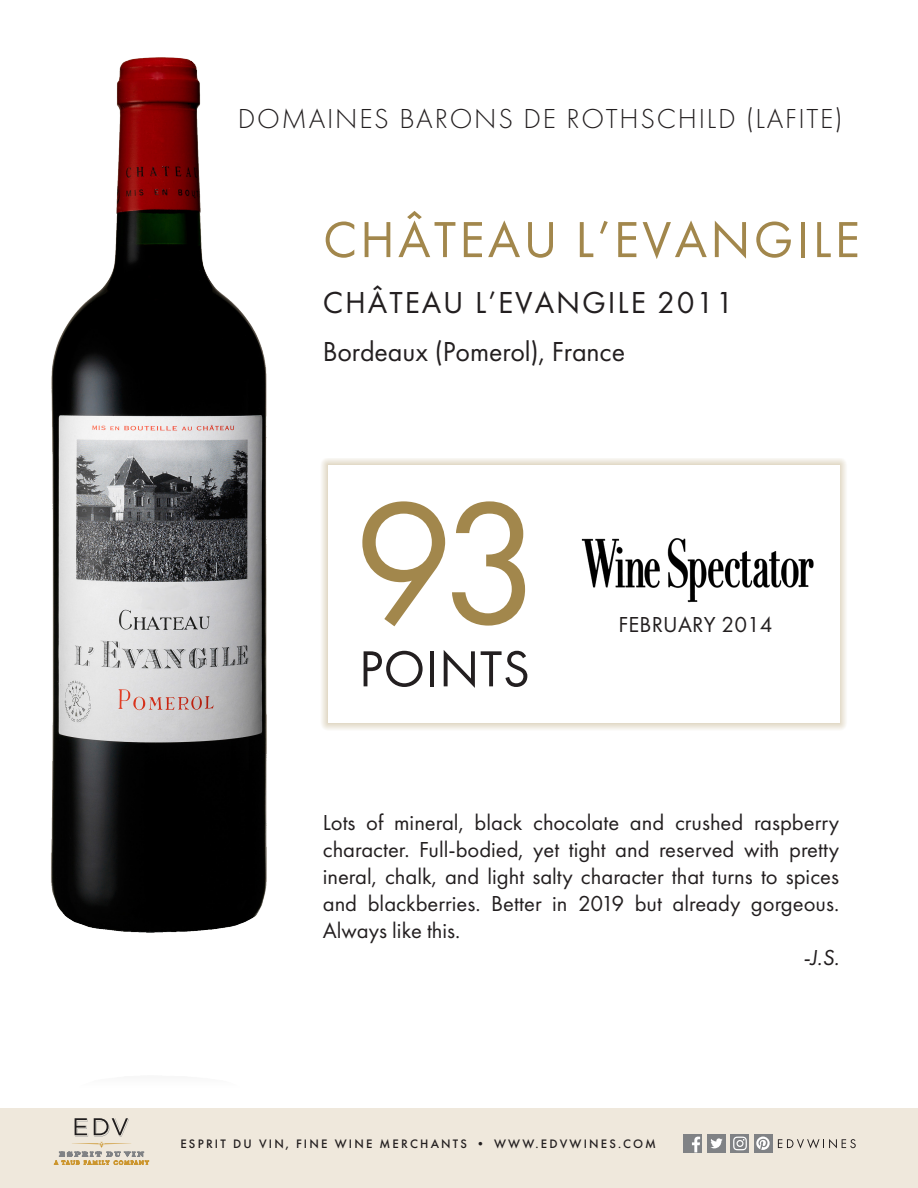
<style>
.page{position:relative;width:918px;height:1188px;background:#fff}
.page>*{position:absolute;margin:0;border:0;box-sizing:border-box;transform-origin:0 0}
.t1{font:180px "Futura PT";color:#a2874c}
.t2{font:52.5px "Futura PT";letter-spacing:.06em;color:#a2874c}
.t3{font:52.5px "Futura PT";letter-spacing:.01em;color:#231f20}
.t4{font:31.5px "Futura PT";letter-spacing:.06em;color:#231f20}
.t5{font:300 28.5px "Futura PT";letter-spacing:.06em;color:#231f20}
.Para_Body{font:28.5px "Futura PT";letter-spacing:-.005em;color:#231f20}
.t6{font:22.5px/27px "Futura PT";color:#231f20;text-align:justify}
.t7{font:italic 22.5px "Futura PT";color:#231f20}
.t8{font:500 12.75px "Futura PT";letter-spacing:.17em;color:#231f20}
</style>
<div class="page">
<div style="left:320px;top:458px;width:527px;height:272px;background:#a2874c;opacity:.65"></div>
<div style="left:328px;top:465px;width:511px;height:258px;background:#fff"></div>
<img style="left:581px;top:538px;width:233px;height:65px">
<img style="left:51px;top:57px;width:216px;height:876px">
<div style="left:0;top:1108px;width:918px;height:80px;background:#efe8dc"></div>
<svg style="left:54px;top:1118px;width:95px;height:47px"></svg>
<svg style="left:731px;top:1134px;width:18px;height:18px"></svg>
<svg style="left:733px;top:1137px;width:14px;height:13px"></svg>
<div style="left:754px;top:1134px;width:18px;height:18px;background:#808285"></div>
<svg style="left:756px;top:1137px;width:14px;height:13px"></svg>
<div style="left:684px;top:1134px;width:18px;height:19px;background:#808285"></div>
<svg style="left:692px;top:1137px;width:8px;height:15px"></svg>
<div style="left:707px;top:1134px;width:19px;height:19px;background:#808285"></div>
<svg style="left:710px;top:1138px;width:13px;height:10px"></svg>
<svg style="left:778px;top:1139px;width:78px;height:10px"></svg>
<p class="t5" style="left:238px;top:103px;width:607px">DOMAINES BARONS DE ROTHSCHILD (LAFITE)</p>
<p class="t2" style="left:323px;top:208px;width:538px">CHÂTEAU L’EVANGILE</p>
<p class="t4" style="left:323px;top:284px;width:412px">CHÂTEAU L’EVANGILE 2011</p>
<p class="Para_Body" style="left:323px;top:334px;width:304px">Bordeaux (Pomerol), France</p>
<p class="t1" style="left:359px;top:457px;width:173px">93</p>
<p class="t3" style="left:359px;top:638px;width:172px">POINTS</p>
<p class="t6" style="left:619px;top:611px;width:156px">FEBRUARY 2014</p>
<p class="t6" style="left:323px;top:809px;width:518px">Lots of mineral, black chocolate and crushed raspberry character. Full-bodied, yet tight and reserved with pretty ineral, chalk, and light salty character that turns to spices and blackberries. Better in 2019 but already gorgeous.<br>Always like this.</p>
<p class="t7" style="left:803px;top:944px;width:37px">-J.S.</p>
<p class="t8" style="left:180px;top:1136px;width:477px">ESPRIT DU VIN, FINE WINE MERCHANTS • WWW.EDVWINES.COM</p>
</div>
